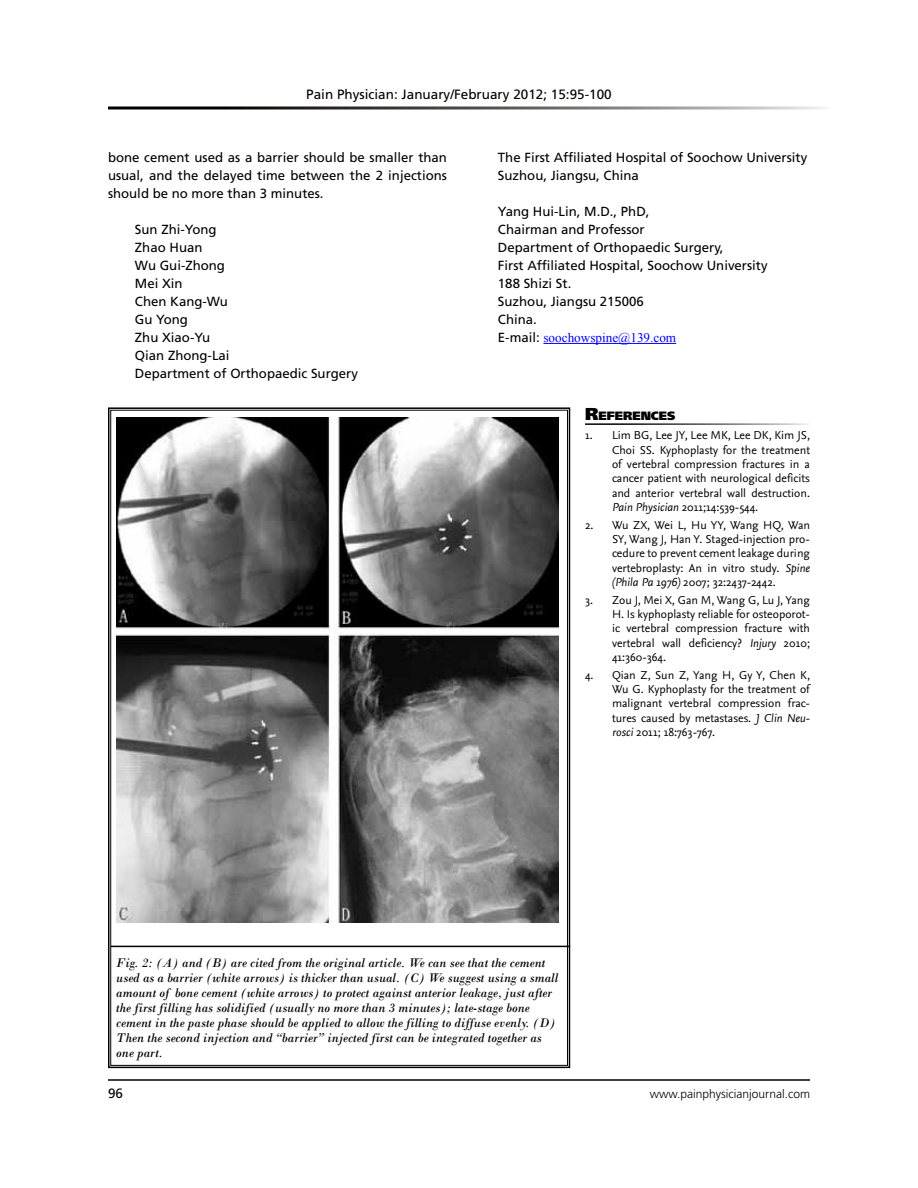
<style>
.page{position:relative;width:918px;height:1188px;background:#fff}
.page>*{position:absolute;margin:0;border:0;box-sizing:border-box;transform-origin:0 0}
.t1{font:13.5px "Frutiger LT Std";color:#000}
.t2{font:13.2px/18px "Frutiger LT Std";color:#000}
.t3{font:italic 13.2px/15px "Bodoni";color:#000}
.t4{font:13.2px "Times New Roman";color:#00f}
.t5{font:900 12.15px "Frutiger LT Std";color:#000}
.t6{font:12px/14.4px "Nexus Sans OT";color:#000;text-align:justify}
.t7{font:300 12px "Frutiger LT Std";color:#000}
.s1{font-family:"Frutiger LT Std";color:#000}
.s2{font-size:17.25px}
.s3{font-style:italic}
</style>
<div class="page">
<svg style="left:108px;top:407px;width:463px;height:662px"></svg>
<svg style="left:108px;top:106px;width:716px;height:4px"></svg>
<hr style="left:108px;top:1079px;width:702px;height:2px;background:#000">
<img style="left:116px;top:418px;width:443px;height:504px">
<hr style="left:111px;top:946px;width:459px;height:1px;background:#000">
<hr style="left:543px;top:343px;width:133px;height:1px;background:#00f">
<p class="t1" style="left:306px;top:87px;width:307px">Pain Physician: January/February 2012; 15:95-100</p>
<p class="t2" style="left:108px;top:148px;width:341px;text-align:justify">bone cement used as a barrier should be smaller than usual, and the delayed time between the 2 injections should be no more than 3 minutes.</p>
<p class="t2" style="left:135px;top:220px;width:224px">Sun Zhi-Yong<br>Zhao Huan<br>Wu Gui-Zhong<br>Mei Xin<br>Chen Kang-Wu<br>Gu Yong<br>Zhu Xiao-Yu<br>Qian Zhong-Lai<br>Department of Orthopaedic Surgery</p>
<p class="t2" style="left:498px;top:148px;width:311px">The First Affiliated Hospital of Soochow University<br>Suzhou, Jiangsu, China</p>
<p class="t2" style="left:498px;top:202px;width:271px">Yang Hui-Lin, M.D., PhD,<br>Chairman and Professor<br>Department of Orthopaedic Surgery,<br>First Affiliated Hospital, Soochow University<br>188 Shizi St.<br>Suzhou, Jiangsu 215006<br>China.</p>
<p class="t4" style="left:498px;top:329px;width:180px"><span class="s1">E-mail:</span> soochowspine@139.com</p>
<p class="t5" style="left:585px;top:409px;width:92px"><span class="s2">R</span>EFERENCES</p>
<p class="t6" style="left:612px;top:429px;width:200px;text-indent:-27px">1. Lim BG, Lee JY, Lee MK, Lee DK, Kim JS, Choi SS. Kyphoplasty for the treatment of vertebral compression fractures in a cancer patient with neurological deficits and anterior vertebral wall destruction.<br><span class="s3">Pain Physician</span> 2011;14:539-544.</p>
<p class="t6" style="left:612px;top:518px;width:200px;text-indent:-27px">2. Wu ZX, Wei L, Hu YY, Wang HQ, Wan SY, Wang J, Han Y. Staged-injection pro&shy;cedure to prevent cement leakage during vertebroplasty: An in vitro study. <span class="s3">Spine (Phila Pa 1976)</span> 2007; 32:2437-2442.</p>
<p class="t6" style="left:612px;top:593px;width:200px;text-indent:-27px">3. Zou J, Mei X, Gan M, Wang G, Lu J, Yang H. Is kyphoplasty reliable for osteoporot&shy;ic vertebral compression fracture with vertebral wall deficiency? <span class="s3">Injury</span> 2010; 41:360-364.</p>
<p class="t6" style="left:612px;top:668px;width:199px;text-indent:-27px">4. Qian Z, Sun Z, Yang H, Gy Y, Chen K, Wu G. Kyphoplasty for the treatment of malignant vertebral compression frac&shy;tures caused by metastases. <span class="s3">J Clin Neu&shy;rosci</span> 2011; 18:763-767.</p>
<p class="t3" style="left:116px;top:955px;width:444px">Fig. 2: (A) and (B) are cited from the original article. We can see that the cement used as a barrier (white arrows) is thicker than usual. (C) We suggest using a small amount of bone cement (white arrows) to protect against anterior leakage, just after the first filling has solidified (usually no more than 3 minutes); late-stage bone cement in the paste phase should be applied to allow the filling to diffuse evenly. (D)<br>Then the second injection and “barrier” injected first can be integrated together as one part.</p>
<p class="t1" style="left:108px;top:1085px;width:17px">96</p>
<p class="t7" style="left:650px;top:1087px;width:162px">www.painphysicianjournal.com</p>
</div>
